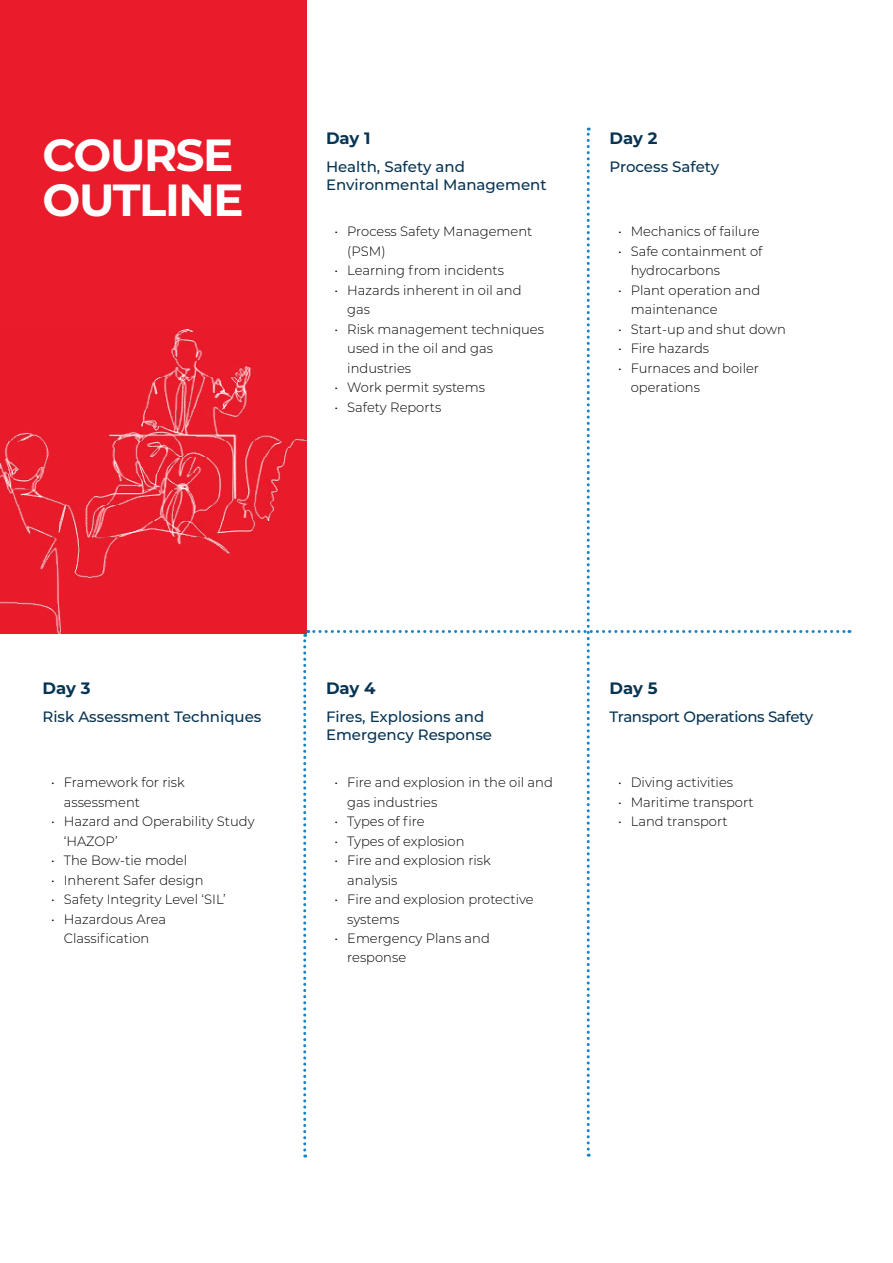
<style>
.page{position:relative;width:893px;height:1263px;background:#fff}
.page>*{position:absolute;margin:0;border:0;box-sizing:border-box;transform-origin:0 0}
.t1{font:700 45px/45px "Montserrat";letter-spacing:-.03em;color:#fff}
.t2{font:700 16.5px "Montserrat";letter-spacing:-.005em;color:#073453}
.t3{font:500 15px/18px "Montserrat";color:#073453}
.t4{font:500 15px "Montserrat";letter-spacing:-.025em;color:#073453}
.t5{font:300 13.5px/19.5px "Montserrat";color:#000}
</style>
<div class="page">
<div style="left:0;top:0;width:306px;height:633px;background:#ea1b2b"></div>
<img style="left:0;top:330px;width:303px;height:303px">
<svg style="left:303px;top:128px;width:547px;height:1029px"></svg>
<h1 class="t1" style="left:43px;top:130px;width:203px">COURSE<br>OUTLINE</h1>
<p class="t2" style="left:326px;top:126px;width:46px">Day 1</p>
<p class="t3" style="left:326px;top:157px;width:222px">Health, Safety and<br>Environmental Management</p>
<p class="t5" style="left:347px;top:221px;width:187px;text-indent:-13px">• Process Safety Management (PSM)</p>
<p class="t5" style="left:334px;top:260px;width:171px">• Learning from incidents</p>
<p class="t5" style="left:347px;top:280px;width:176px;text-indent:-13px">• Hazards inherent in oil and gas</p>
<p class="t5" style="left:347px;top:319px;width:198px;text-indent:-13px">• Risk management techniques used in the oil and gas industries</p>
<p class="t5" style="left:334px;top:377px;width:152px">• Work permit systems</p>
<p class="t5" style="left:334px;top:397px;width:108px">• Safety Reports</p>
<p class="t2" style="left:609px;top:126px;width:49px">Day 2</p>
<p class="t3" style="left:609px;top:157px;width:111px">Process Safety</p>
<p class="t5" style="left:618px;top:221px;width:143px">• Mechanics of failure</p>
<p class="t5" style="left:631px;top:241px;width:133px;text-indent:-13px">• Safe containment of hydrocarbons</p>
<p class="t5" style="left:631px;top:280px;width:131px;text-indent:-13px">• Plant operation and maintenance</p>
<p class="t5" style="left:618px;top:319px;width:169px">• Start-up and shut down</p>
<p class="t5" style="left:618px;top:338px;width:93px">• Fire hazards</p>
<p class="t5" style="left:631px;top:358px;width:130px;text-indent:-13px">• Furnaces and boiler operations</p>
<p class="t2" style="left:43px;top:677px;width:49px">Day 3</p>
<p class="t3" style="left:43px;top:707px;width:220px">Risk Assessment Techniques</p>
<p class="t5" style="left:64px;top:772px;width:122px;text-indent:-13px">• Framework for risk assessment</p>
<p class="t5" style="left:64px;top:811px;width:192px;text-indent:-13px">• Hazard and Operability Study ‘HAZOP’</p>
<p class="t5" style="left:51px;top:850px;width:138px">• The Bow-tie model</p>
<p class="t5" style="left:51px;top:869px;width:154px">• Inherent Safer design</p>
<p class="t5" style="left:51px;top:889px;width:176px">• Safety Integrity Level ‘SIL’</p>
<p class="t5" style="left:51px;top:908px;width:117px;text-align:center">• Hazardous Area<br>Classification</p>
<p class="t2" style="left:326px;top:677px;width:51px">Day 4</p>
<p class="t3" style="left:326px;top:707px;width:168px">Fires, Explosions and<br>Emergency Response</p>
<p class="t5" style="left:347px;top:772px;width:207px;text-indent:-13px">• Fire and explosion in the oil and gas industries</p>
<p class="t5" style="left:334px;top:811px;width:92px">• Types of fire</p>
<p class="t5" style="left:334px;top:830px;width:132px">• Types of explosion</p>
<p class="t5" style="left:347px;top:850px;width:145px;text-indent:-13px">• Fire and explosion risk analysis</p>
<p class="t5" style="left:347px;top:889px;width:188px;text-indent:-13px">• Fire and explosion protective systems</p>
<p class="t5" style="left:347px;top:928px;width:144px;text-indent:-13px">• Emergency Plans and response</p>
<p class="t2" style="left:609px;top:677px;width:49px">Day 5</p>
<p class="t4" style="left:609px;top:707px;width:205px">Transport Operations Safety</p>
<p class="t5" style="left:618px;top:772px;width:117px">• Diving activities</p>
<p class="t5" style="left:618px;top:791px;width:137px">• Maritime transport</p>
<p class="t5" style="left:618px;top:811px;width:111px">• Land transport</p>
</div>
